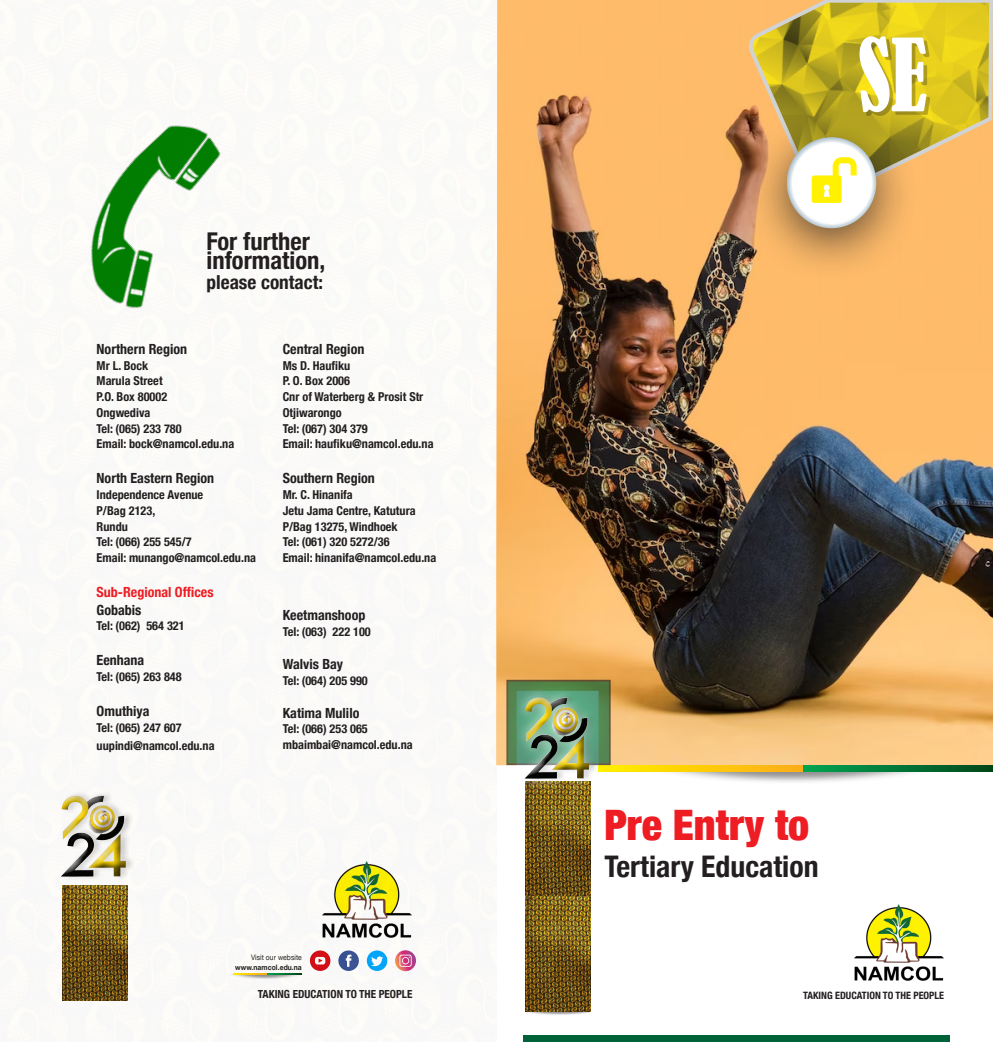
<style>
.page{position:relative;width:993px;height:1042px;background:#fff}
.page>*{position:absolute;margin:0;border:0;box-sizing:border-box;transform-origin:0 0}
.t1{font:condensed 93.62px "Bernard";color:#fff;scale:.94 1}
.t2{font:900 condensed 42px "Helvetica Neue";color:#ee1d23}
.t3{font:700 condensed 29.75px "Helvetica Neue";color:#231f20}
.t4{font:700 condensed 24.5px "Helvetica Neue";color:#231f20}
.t5{font:700 condensed 19.25px "Helvetica Neue";color:#231f20}
.t6{font:700 condensed 14px "Helvetica Neue";color:#231f20}
.t7{font:700 condensed 14px "Helvetica Neue";color:#ee1d23}
.t8{font:700 condensed 12.25px/15.8px "Helvetica Neue";color:#231f20}
.t9{font:700 condensed 11.2px "Helvetica Neue";color:#231f20}
.t10{font:700 condensed 10.15px "Helvetica Neue";color:#231f20}
.t11{font:700 7.52px "Helvetica Neue";letter-spacing:.01em;color:#231f20;scale:.9 1}
.t12{font:7.52px "Helvetica Neue";letter-spacing:.01em;color:#231f20;scale:.9 1}
</style>
<div class="page">
<img style="left:60px;top:792px;width:356px;height:209px">
<img style="left:496px;top:0;width:496px;height:765px">
<svg style="left:610px;top:765px;width:193px;height:6px"></svg>
<svg style="left:803px;top:765px;width:189px;height:6px"></svg>
<img style="left:854px;top:904px;width:90px;height:77px">
<img style="left:525px;top:793px;width:65px;height:222px">
<img style="left:503px;top:686px;width:107px;height:86px">
<div style="left:508px;top:684px;width:98px;height:109px;background:#231f20;opacity:.5"></div>
<div style="left:512px;top:685px;width:86px;height:102px;background:#fff;opacity:.75"></div>
<div style="left:514px;top:689px;width:87px;height:102px;background:#231f20;opacity:.75"></div>
<div style="left:523px;top:1035px;width:426px;height:7px;background:#006238"></div>
<svg style="left:741px;top:0;width:251px;height:209px;background:#dbba3d"></svg>
<div style="left:744px;top:106px;width:173px;height:175px;background:#231f20;opacity:.75"></div>
<svg style="left:786px;top:137px;width:90px;height:91px"></svg>
<div style="left:862px;top:40px;width:67px;height:76px;background:#231f20;opacity:.3"></div>
<img style="left:90px;top:125px;width:131px;height:184px">
<p class="t4" style="left:206px;top:221px;width:105px">For further</p>
<p class="t4" style="left:206px;top:240px;width:120px">information,</p>
<p class="t5" style="left:206px;top:266px;width:118px">please contact:</p>
<p class="t6" style="left:97px;top:337px;width:92px">Northern Region</p>
<p class="t8" style="left:97px;top:356px;width:53px">Mr L. Bock</p>
<p class="t8" style="left:97px;top:372px;width:67px">Marula Street</p>
<p class="t8" style="left:97px;top:388px;width:72px">P.O. Box 80002</p>
<p class="t8" style="left:97px;top:404px;width:55px">Ongwediva</p>
<p class="t8" style="left:97px;top:419px;width:87px">Tel: (065) 233 780</p>
<p class="t8" style="left:97px;top:435px;width:139px">Email: bock@namcol.edu.na</p>
<p class="t6" style="left:97px;top:467px;width:119px">North Eastern Region</p>
<p class="t8" style="left:97px;top:486px;width:108px">Independence Avenue</p>
<p class="t8" style="left:97px;top:502px;width:60px">P/Bag 2123,</p>
<p class="t8" style="left:97px;top:517px;width:33px">Rundu</p>
<p class="t8" style="left:97px;top:533px;width:97px">Tel: (066) 255 545/7</p>
<p class="t8" style="left:97px;top:549px;width:161px">Email: munango@namcol.edu.na</p>
<p class="t7" style="left:97px;top:580px;width:118px">Sub-Regional Offices</p>
<p class="t6" style="left:97px;top:598px;width:46px">Gobabis</p>
<p class="t8" style="left:97px;top:617px;width:90px">Tel: (062) 564 321</p>
<p class="t6" style="left:97px;top:649px;width:49px">Eenhana</p>
<p class="t8" style="left:97px;top:668px;width:87px">Tel: (065) 263 848</p>
<p class="t6" style="left:97px;top:699px;width:54px">Omuthiya</p>
<p class="t8" style="left:97px;top:719px;width:87px">Tel: (065) 247 607</p>
<p class="t8" style="left:97px;top:736px;width:119px">uupindi@namcol.edu.na</p>
<p class="t6" style="left:282px;top:337px;width:83px">Central Region</p>
<p class="t8" style="left:282px;top:356px;width:69px">Ms D. Haufiku</p>
<p class="t8" style="left:282px;top:372px;width:69px">P. O. Box 2006</p>
<p class="t8" style="left:282px;top:388px;width:142px">Cnr of Waterberg &amp; Prosit Str<br>Otjiwarongo</p>
<p class="t8" style="left:282px;top:419px;width:87px">Tel: (067) 304 379</p>
<p class="t8" style="left:282px;top:435px;width:152px">Email: haufiku@namcol.edu.na</p>
<p class="t6" style="left:282px;top:467px;width:93px">Southern Region</p>
<p class="t8" style="left:282px;top:486px;width:72px">Mr. C. Hinanifa</p>
<p class="t8" style="left:282px;top:502px;width:134px">Jetu Jama Centre, Katutura</p>
<p class="t8" style="left:282px;top:517px;width:116px">P/Bag 13275, Windhoek</p>
<p class="t8" style="left:282px;top:533px;width:108px">Tel: (061) 320 5272/36</p>
<p class="t8" style="left:282px;top:549px;width:155px">Email: hinanifa@namcol.edu.na</p>
<p class="t6" style="left:282px;top:603px;width:84px">Keetmanshoop</p>
<p class="t8" style="left:282px;top:622px;width:90px">Tel: (063) 222 100</p>
<p class="t6" style="left:282px;top:652px;width:62px">Walvis Bay</p>
<p class="t8" style="left:282px;top:671px;width:87px">Tel: (064) 205 990</p>
<p class="t6" style="left:282px;top:701px;width:78px">Katima Mulilo</p>
<p class="t8" style="left:282px;top:720px;width:87px">Tel: (066) 253 065</p>
<p class="t8" style="left:282px;top:736px;width:131px">mbaimbai@namcol.edu.na</p>
<p class="t12" style="left:251px;top:952px;width:58px">Visit our website</p>
<p class="t11" style="left:235px;top:961px;width:76px">www.namcol.edu.na</p>
<p class="t9" style="left:258px;top:984px;width:156px">TAKING EDUCATION TO THE PEOPLE</p>
<p class="t1" style="left:857px;top:21px;width:75px">SE</p>
<p class="t2" style="left:604px;top:790px;width:206px">Pre Entry to</p>
<p class="t3" style="left:604px;top:842px;width:216px">Tertiary Education</p>
<p class="t10" style="left:803px;top:987px;width:142px">TAKING EDUCATION TO THE PEOPLE</p>
</div>
